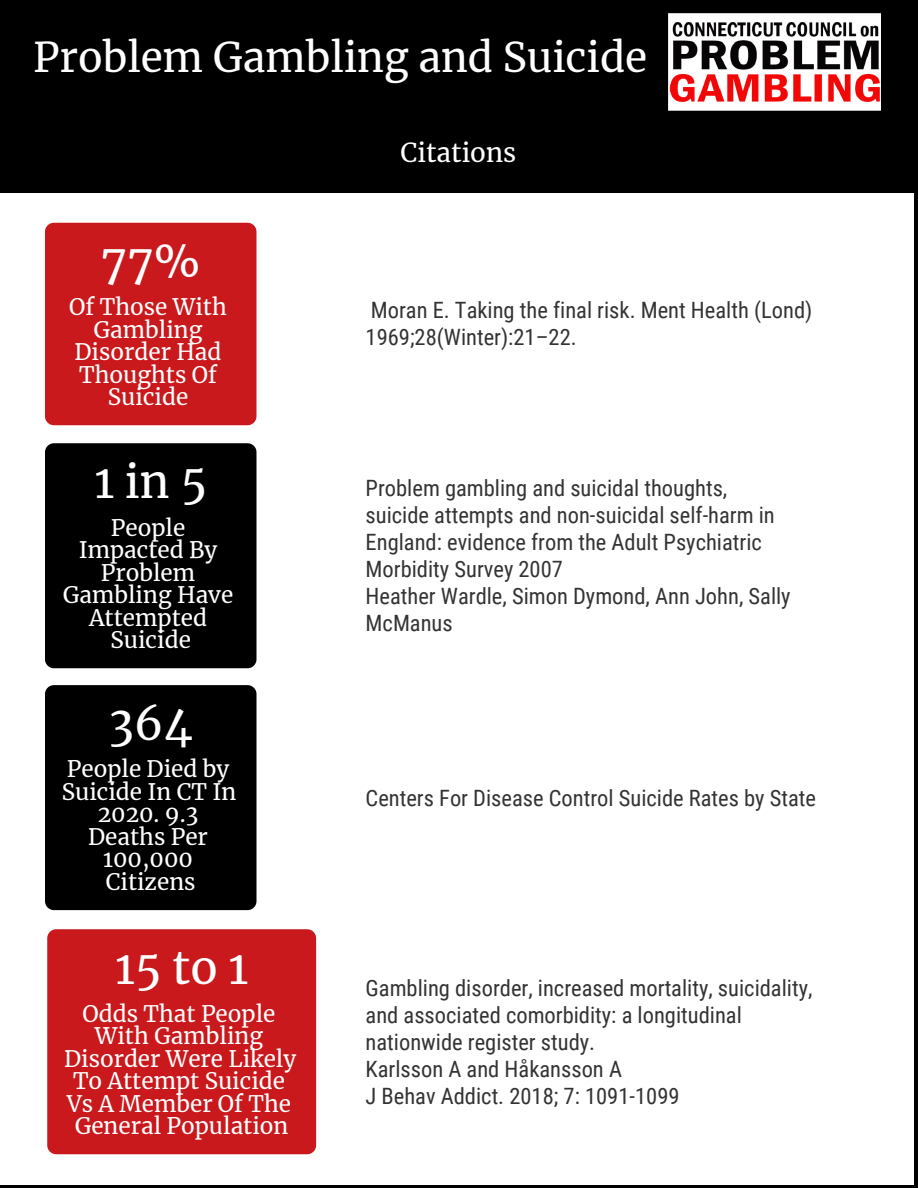
<style>
.page{position:relative;width:918px;height:1188px;background:#fff}
.page>*{position:absolute;margin:0;border:0;box-sizing:border-box;transform-origin:0 0}
.t1{font:45px "Merriweather";color:#fff}
.t2{font:40.5px "Merriweather";color:#fff}
.t3{font:25.8px "Merriweather";color:#fff}
.t4{font:22.5px/27px "Roboto Condensed";color:#333}
.t5{font:22.5px/22.5px "Merriweather";color:#fff;text-align:center}
</style>
<div class="page">
<div style="left:0;top:0;width:918px;height:193px;background:#000"></div>
<img style="left:668px;top:14px;width:213px;height:96px">
<hr style="left:0;top:1186px;width:918px;height:2px;background:#000">
<div style="left:45px;top:223px;width:211px;height:202px;background:#c9191c"></div>
<div style="left:45px;top:443px;width:211px;height:225px;background:#000"></div>
<div style="left:45px;top:685px;width:211px;height:225px;background:#000"></div>
<div style="left:47px;top:929px;width:269px;height:225px;background:#c9191c"></div>
<hr style="left:915px;top:0;width:3px;height:1188px;background:#000">
<h2 class="t2" style="left:33px;top:29px;width:616px">Problem Gambling and Suicide</h2>
<h1 class="t1" style="left:101px;top:230px;width:101px">77%</h1>
<p class="t5" style="left:69px;top:295px;width:159px">Of Those With<br>Gambling<br>Disorder Had<br>Thoughts Of<br>Suicide</p>
<h1 class="t1" style="left:94px;top:451px;width:114px">1 in 5</h1>
<p class="t5" style="left:63px;top:515px;width:172px">People<br>Impacted By<br>Problem<br>Gambling Have<br>Attempted<br>Suicide</p>
<h1 class="t1" style="left:109px;top:693px;width:86px">364</h1>
<p class="t5" style="left:62px;top:757px;width:176px">People Died by<br>Suicide In CT In<br>2020. 9.3<br>Deaths Per<br>100,000<br>Citizens</p>
<h1 class="t1" style="left:115px;top:937px;width:135px">15 to 1</h1>
<p class="t5" style="left:64px;top:1001px;width:234px">Odds That People<br>With Gambling<br>Disorder Were Likely<br>To Attempt Suicide<br>Vs A Member Of The<br>General Population</p>
<p class="t3" style="left:401px;top:135px;width:117px">Citations</p>
<p class="t4" style="left:366px;top:296px;width:448px">Moran E. Taking the final risk. Ment Health (Lond)<br>1969;28(Winter):21–22.</p>
<p class="t4" style="left:366px;top:474px;width:427px">Problem gambling and suicidal thoughts, suicide attempts and non-suicidal self-harm in England: evidence from the Adult Psychiatric Morbidity Survey 2007<br>Heather Wardle, Simon Dymond, Ann John, Sally McManus</p>
<p class="t4" style="left:366px;top:783px;width:452px">Centers For Disease Control Suicide Rates by State</p>
<p class="t4" style="left:366px;top:973px;width:448px">Gambling disorder, increased mortality, suicidality, and associated comorbidity: a longitudinal nationwide register study.<br>Karlsson A and Håkansson A<br>J Behav Addict. 2018; 7: 1091-1099</p>
</div>
